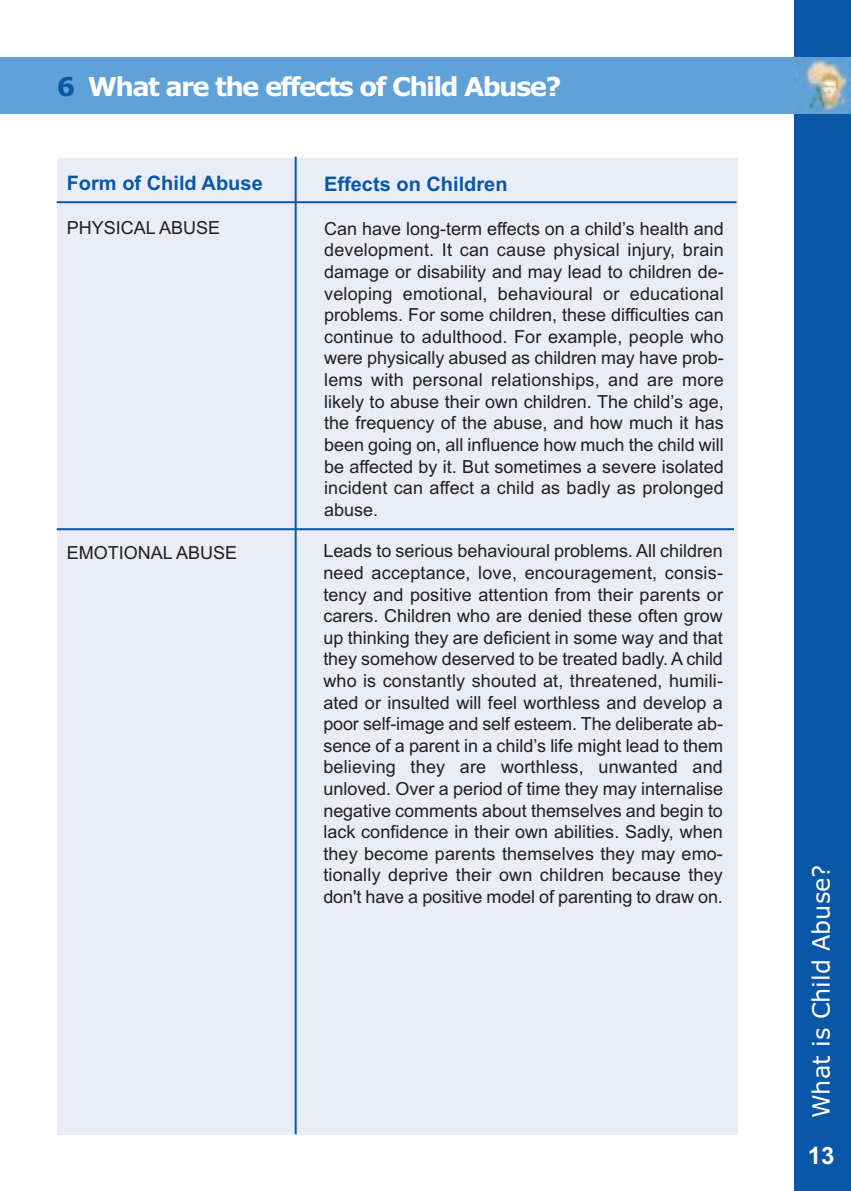
<style>
.page{position:relative;width:851px;height:1191px;background:#fff}
.page>*{position:absolute;margin:0;border:0;box-sizing:border-box;transform-origin:0 0}
.t1{font:700 26px "Verdana";letter-spacing:-.065em;color:#fff}
.t2{font:24px "Verdana";color:#fff}
.t3{font:700 24px "Arial";color:#fff}
.t4{font:700 20px "Arial";color:#0a57a8}
.t5{font:18px/21.6px "Arial";color:#231f20;text-align:justify}
.s1{color:#0a57a8}
</style>
<div class="page">
<div style="left:794px;top:0;width:56px;height:1191px;background:#0a57a8"></div>
<div style="left:0;top:57px;width:850px;height:57px;background:#60a2d8"></div>
<div style="left:57px;top:158px;width:680px;height:976px;background:#eaedf6"></div>
<hr style="left:294px;top:157px;width:2px;height:977px;background:#0a57a8">
<hr style="left:57px;top:528px;width:677px;height:2px;background:#0a57a8">
<hr style="left:57px;top:201px;width:679px;height:2px;background:#0a57a8">
<h1 class="t1" style="left:57px;top:72px;width:506px"><span class="s1">6</span> What are the effects of Child Abuse?</h1>
<p class="t4" style="left:67px;top:172px;width:197px">Form of Child Abuse</p>
<p class="t5" style="left:67px;top:217px;width:155px">PHYSICAL ABUSE</p>
<p class="t5" style="left:67px;top:541px;width:172px">EMOTIONAL ABUSE</p>
<p class="t4" style="left:324px;top:172px;width:185px">Effects on Children</p>
<p class="t5" style="left:324px;top:218px;width:401px">Can have long-term effects on a child’s health and development. It can cause physical injury, brain damage or disability and may lead to children de&shy;veloping emotional, behavioural or educational problems. For some children, these difficulties can continue to adulthood. For example, people who were physically abused as children may have prob&shy;lems with personal relationships, and are more likely to abuse their own children. The child’s age, the frequency of the abuse, and how much it has been going on, all influence how much the child will be affected by it. But sometimes a severe isolated incident can affect a child as badly as prolonged abuse.</p>
<p class="t5" style="left:323px;top:540px;width:401px">Leads to serious behavioural problems. All children need acceptance, love, encouragement, consis&shy;tency and positive attention from their parents or carers. Children who are denied these often grow up thinking they are deficient in some way and that they somehow deserved to be treated badly. A child who is constantly shouted at, threatened, humili&shy;ated or insulted will feel worthless and develop a poor self-image and self esteem. The deliberate ab&shy;sence of a parent in a child’s life might lead to them believing they are worthless, unwanted and unloved. Over a period of time they may internalise negative comments about themselves and begin to lack confidence in their own abilities. Sadly, when they become parents themselves they may emo&shy;tionally deprive their own children because they don't have a positive model of parenting to draw on.</p>
<h2 class="t2" style="left:807px;top:1118px;width:255px;rotate:-90deg">What is Child Abuse?</h2>
<h2 class="t3" style="left:807px;top:1141px;width:28px">13</h2>
</div>
